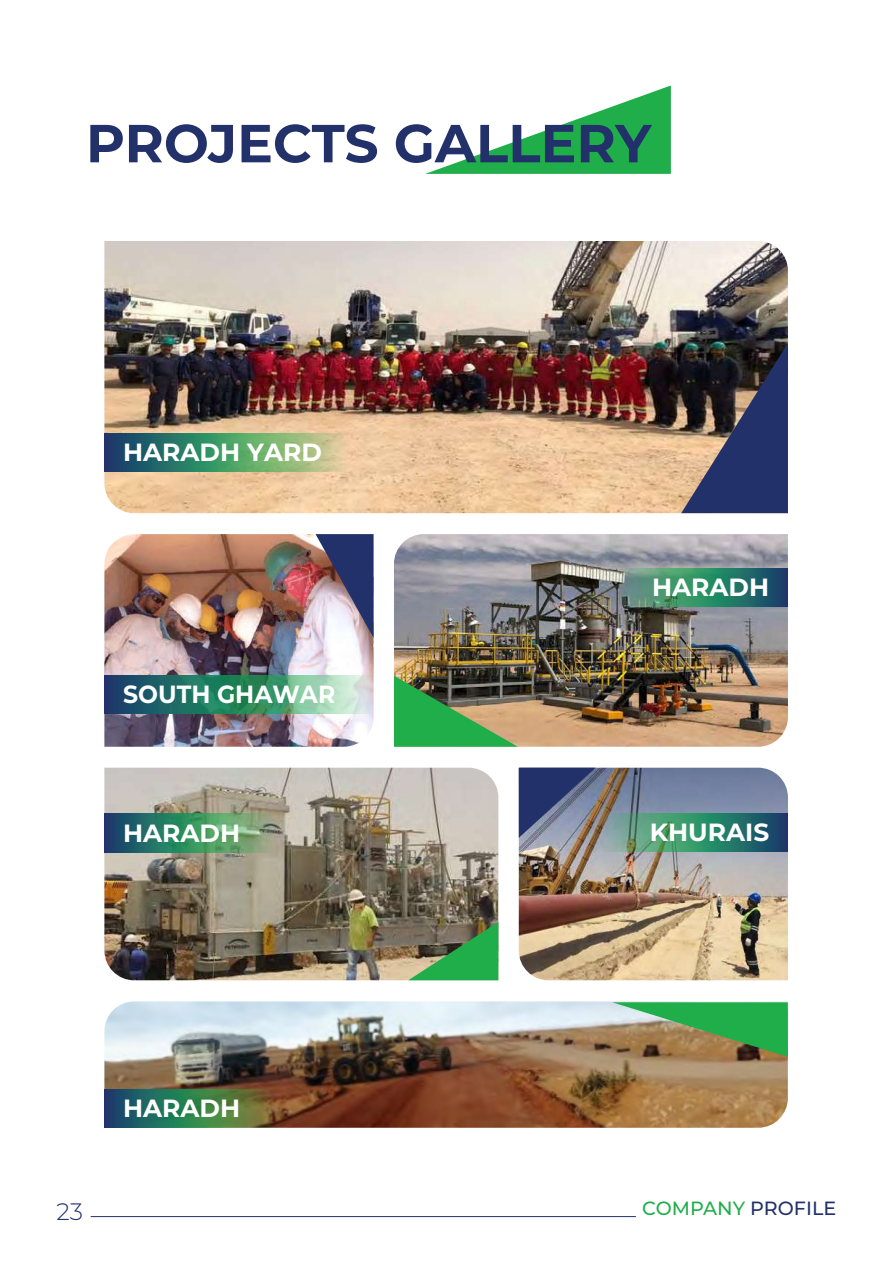
<style>
.page{position:relative;width:893px;height:1263px;background:#fff}
.page>*{position:absolute;margin:0;border:0;box-sizing:border-box;transform-origin:0 0}
.t1{font:700 53.4px "Montserrat";color:#23316a}
.t2{font:700 24.9px "Montserrat";color:#fff}
.t3{font:700 24.9px "Montserrat";color:#fff;scale:.95 1}
.t4{font:300 23.7px "Montserrat";color:#23316a}
.t5{font:500 19.2px "Montserrat";color:#20ae4b}
.s1{color:#23316a}
</style>
<div class="page">
<svg style="left:425px;top:85px;width:246px;height:89px"></svg>
<hr style="left:91px;top:1216px;width:545px;height:1px;background:#23316a">
<img style="left:104px;top:1001px;width:684px;height:127px">
<svg style="left:104px;top:1089px;width:170px;height:39px;background:#3a6e4e"></svg>
<svg style="left:612px;top:1002px;width:176px;height:55px;background:#629958"></svg>
<img style="left:104px;top:768px;width:394px;height:212px">
<svg style="left:408px;top:922px;width:90px;height:58px;background:#4f8e53"></svg>
<svg style="left:104px;top:814px;width:170px;height:38px;background:#45856a"></svg>
<img style="left:519px;top:768px;width:269px;height:212px">
<svg style="left:519px;top:768px;width:76px;height:70px;background:#535d83"></svg>
<svg style="left:602px;top:813px;width:186px;height:38px;background:#3f8473"></svg>
<img style="left:394px;top:534px;width:394px;height:213px">
<svg style="left:394px;top:676px;width:124px;height:71px;background:#4d8b4f"></svg>
<svg style="left:618px;top:569px;width:170px;height:38px;background:#397f6e"></svg>
<img style="left:104px;top:534px;width:270px;height:213px">
<img style="left:315px;top:534px;width:59px;height:104px">
<svg style="left:104px;top:675px;width:268px;height:38px;background:#4e907f"></svg>
<img style="left:104px;top:241px;width:684px;height:272px">
<svg style="left:681px;top:343px;width:107px;height:170px;background:#3f3f55"></svg>
<svg style="left:104px;top:433px;width:242px;height:39px;background:#5a9271"></svg>
<h1 class="t1" style="left:86px;top:105px;width:567px">PROJECTS GALLERY</h1>
<p class="t2" style="left:123px;top:434px;width:200px">HARADH YARD</p>
<p class="t3" style="left:123px;top:676px;width:225px">SOUTH GHAWAR</p>
<p class="t2" style="left:652px;top:569px;width:119px">HARADH</p>
<p class="t2" style="left:123px;top:815px;width:119px">HARADH</p>
<p class="t2" style="left:650px;top:814px;width:121px">KHURAIS</p>
<p class="t2" style="left:123px;top:1090px;width:119px">HARADH</p>
<p class="t4" style="left:56px;top:1195px;width:28px">23</p>
<p class="t5" style="left:642px;top:1195px;width:195px">COMPANY <span class="s1">PROFILE</span></p>
</div>
